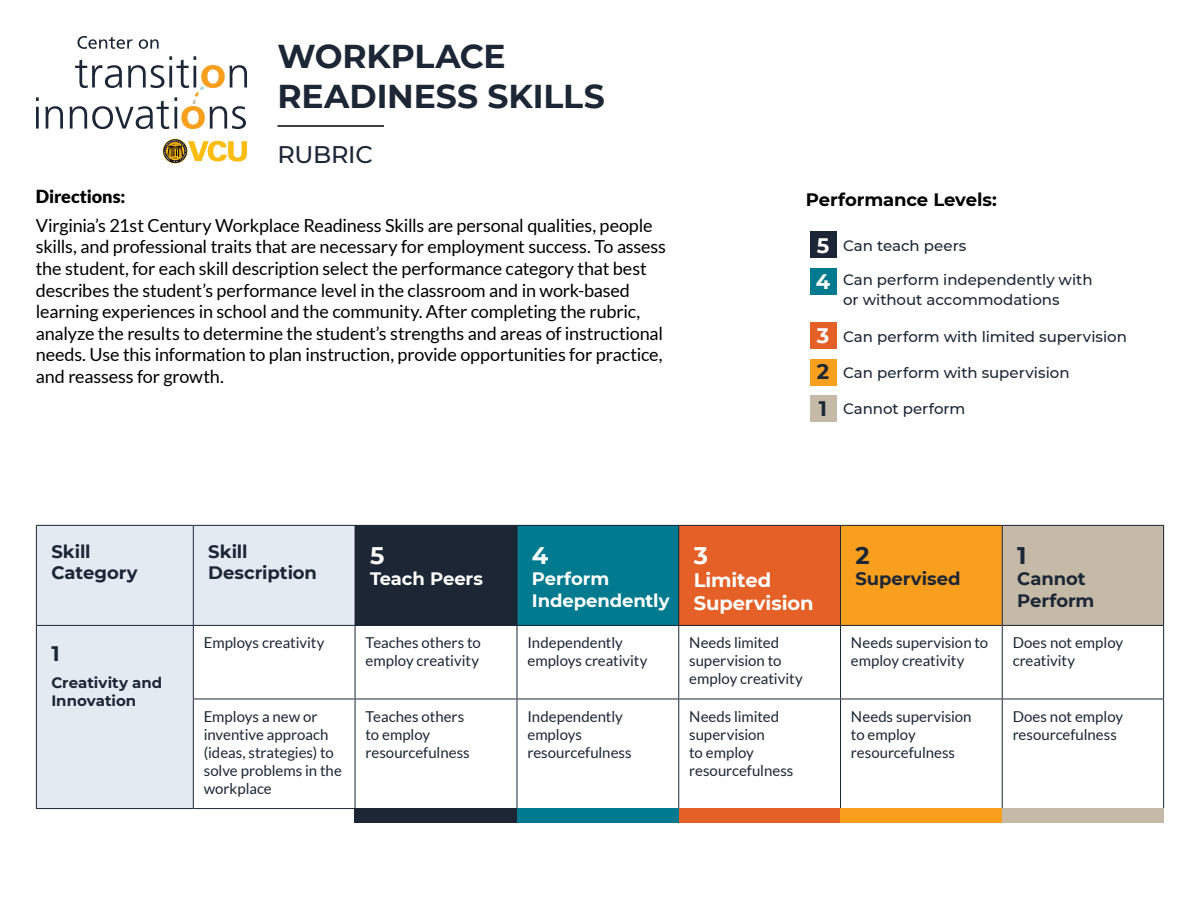
<style>
.page{position:relative;width:1200px;height:900px;background:#fff}
.page>*{position:absolute;margin:0;border:0;box-sizing:border-box;transform-origin:0 0}
.t1{font:700 33px/39.6px "Montserrat";letter-spacing:-.005em;color:#1c2635}
.t2{font:500 24px "Montserrat";letter-spacing:-.01em;color:#1c2635}
.t3{font:700 24px "Montserrat";color:#fff}
.t4{font:700 24px "Montserrat";color:#1c2635}
.t5{font:700 21px "Montserrat";color:#1c2635}
.t6{font:700 19.5px/23.4px "Montserrat";letter-spacing:-.005em;color:#fff}
.t7{font:18px/21.6px "Lato";letter-spacing:-.01em;color:#000}
.t8{font:700 18px/21.6px "Montserrat";letter-spacing:-.005em;color:#1c2635}
.t9{font:700 18px/21.6px "Montserrat";letter-spacing:-.005em;color:#fff}
.t10{font:700 18px "Montserrat";letter-spacing:-.005em;color:#000}
.t11{font:900 18px "Lato";letter-spacing:-.005em;color:#000}
.t12{font:15px/18px "Lato";color:#1c2635}
.t13{font:500 15px/19.8px "Montserrat";color:#1c2635;text-align:center}
.t14{font:700 15px/18px "Montserrat";color:#1c2635}
.s1{font-weight:700;font-size:21px;color:#fff}
.s2{font-weight:700;font-size:21px}
</style>
<div class="page">
<svg style="left:36px;top:56px;width:211px;height:73px"></svg>
<svg style="left:77px;top:36px;width:82px;height:13px"></svg>
<svg style="left:163px;top:139px;width:84px;height:24px"></svg>
<hr style="left:278px;top:125px;width:106px;height:2px;background:#000">
<div style="left:810px;top:231px;width:27px;height:27px;background:#1c2635"></div>
<div style="left:810px;top:268px;width:27px;height:27px;background:#007a8f"></div>
<div style="left:810px;top:322px;width:27px;height:28px;background:#e56027"></div>
<div style="left:810px;top:359px;width:27px;height:27px;background:#f89f1d"></div>
<div style="left:810px;top:395px;width:27px;height:27px;background:#c5b9a7"></div>
<svg style="left:37px;top:526px;width:318px;height:282px;fill:#e4eaf2"></svg>
<div style="left:355px;top:525px;width:162px;height:100px;background:#1c2635"></div>
<div style="left:517px;top:525px;width:162px;height:100px;background:#007a8f"></div>
<div style="left:679px;top:525px;width:161px;height:100px;background:#e56027"></div>
<div style="left:840px;top:525px;width:162px;height:100px;background:#f89f1d"></div>
<div style="left:1002px;top:525px;width:162px;height:100px;background:#c5b9a7"></div>
<svg style="left:194px;top:700px;width:808px;height:108px"></svg>
<hr style="left:36px;top:526px;width:1px;height:99px;background:#1c2635">
<hr style="left:193px;top:526px;width:1px;height:99px;background:#1c2635">
<hr style="left:517px;top:526px;width:1px;height:99px;background:#1c2635">
<hr style="left:678px;top:526px;width:1px;height:99px;background:#1c2635">
<hr style="left:840px;top:526px;width:1px;height:99px;background:#1c2635">
<hr style="left:1002px;top:526px;width:1px;height:99px;background:#1c2635">
<hr style="left:517px;top:626px;width:1px;height:73px;background:#1c2635">
<hr style="left:678px;top:626px;width:1px;height:73px;background:#1c2635">
<hr style="left:840px;top:626px;width:1px;height:73px;background:#1c2635">
<hr style="left:1002px;top:626px;width:1px;height:73px;background:#1c2635">
<hr style="left:193px;top:699px;width:162px;height:1px;background:#1c2635">
<hr style="left:517px;top:699px;width:1px;height:109px;background:#1c2635">
<hr style="left:678px;top:699px;width:1px;height:109px;background:#1c2635">
<hr style="left:840px;top:699px;width:1px;height:109px;background:#1c2635">
<hr style="left:1002px;top:699px;width:1px;height:109px;background:#1c2635">
<hr style="left:193px;top:808px;width:162px;height:1px;background:#1c2635">
<hr style="left:36px;top:525px;width:157px;height:1px;background:#1c2635">
<hr style="left:193px;top:525px;width:162px;height:1px;background:#1c2635">
<hr style="left:517px;top:525px;width:162px;height:1px;background:#1c2635">
<hr style="left:679px;top:525px;width:161px;height:1px;background:#1c2635">
<hr style="left:840px;top:525px;width:162px;height:1px;background:#1c2635">
<hr style="left:1002px;top:525px;width:162px;height:1px;background:#1c2635">
<hr style="left:1163px;top:526px;width:1px;height:99px;background:#1c2635">
<hr style="left:36px;top:625px;width:157px;height:1px;background:#1c2635">
<hr style="left:193px;top:625px;width:162px;height:1px;background:#1c2635">
<hr style="left:355px;top:625px;width:162px;height:1px;background:#1c2635">
<hr style="left:517px;top:625px;width:162px;height:1px;background:#1c2635">
<hr style="left:679px;top:625px;width:161px;height:1px;background:#1c2635">
<hr style="left:840px;top:625px;width:162px;height:1px;background:#1c2635">
<hr style="left:1002px;top:625px;width:162px;height:1px;background:#1c2635">
<hr style="left:36px;top:626px;width:1px;height:73px;background:#1c2635">
<hr style="left:36px;top:699px;width:1px;height:109px;background:#1c2635">
<hr style="left:36px;top:808px;width:157px;height:1px;background:#1c2635">
<hr style="left:1163px;top:626px;width:1px;height:73px;background:#1c2635">
<hr style="left:355px;top:699px;width:162px;height:1px;background:#1c2635">
<hr style="left:517px;top:699px;width:162px;height:1px;background:#1c2635">
<hr style="left:679px;top:699px;width:161px;height:1px;background:#1c2635">
<hr style="left:840px;top:699px;width:162px;height:1px;background:#1c2635">
<hr style="left:1002px;top:699px;width:162px;height:1px;background:#1c2635">
<hr style="left:1163px;top:699px;width:1px;height:109px;background:#1c2635">
<hr style="left:193px;top:626px;width:1px;height:73px;background:#1c2635">
<hr style="left:355px;top:626px;width:1px;height:73px;background:#1c2635">
<hr style="left:193px;top:699px;width:1px;height:109px;background:#1c2635">
<hr style="left:355px;top:699px;width:1px;height:109px;background:#1c2635">
<div style="left:355px;top:808px;width:162px;height:15px;background:#1c2635"></div>
<div style="left:517px;top:808px;width:162px;height:15px;background:#007a8f"></div>
<div style="left:679px;top:808px;width:161px;height:15px;background:#e56027"></div>
<div style="left:840px;top:808px;width:162px;height:15px;background:#f89f1d"></div>
<div style="left:1002px;top:808px;width:162px;height:15px;background:#c5b9a7"></div>
<h1 class="t1" style="left:278px;top:35px;width:329px">WORKPLACE<br>READINESS SKILLS</h1>
<h1 class="t2" style="left:278px;top:138px;width:97px">RUBRIC</h1>
<h2 class="t11" style="left:36px;top:186px;width:91px">Directions:</h2>
<p class="t7" style="left:36px;top:214px;width:632px">Virginia’s 21st Century Workplace Readiness Skills are personal qualities, people skills, and professional traits that are necessary for employment success. To assess the student, for each skill description select the performance category that best describes the student’s performance level in the classroom and in work-based learning experiences in school and the community. After completing the rubric, analyze the results to determine the student’s strengths and areas of instructional needs. Use this information to plan instruction, provide opportunities for practice, and reassess for growth.</p>
<h2 class="t10" style="left:806px;top:187px;width:192px">Performance Levels:</h2>
<p class="t13" style="left:817px;top:235px;width:151px"><span class="s1">5</span> Can teach peers</p>
<p class="t13" style="left:816px;top:270px;width:278px"><span class="s1">4</span> Can perform independently with or without accommodations</p>
<p class="t13" style="left:817px;top:326px;width:312px"><span class="s1">3</span> Can perform with limited supervision</p>
<p class="t13" style="left:817px;top:362px;width:254px"><span class="s2">2</span> Can perform with supervision</p>
<p class="t13" style="left:819px;top:398px;width:148px"><span class="s2">1</span> Cannot perform</p>
<p class="t8" style="left:51px;top:540px;width:88px">Skill<br>Category</p>
<p class="t8" style="left:208px;top:540px;width:110px">Skill<br>Description</p>
<p class="t3" style="left:370px;top:538px;width:16px">5</p>
<p class="t9" style="left:370px;top:567px;width:114px">Teach Peers</p>
<p class="t3" style="left:532px;top:538px;width:18px">4</p>
<p class="t9" style="left:532px;top:567px;width:139px">Perform<br>Independently</p>
<p class="t3" style="left:694px;top:538px;width:16px">3</p>
<p class="t6" style="left:694px;top:567px;width:121px">Limited<br>Supervision</p>
<p class="t4" style="left:855px;top:538px;width:16px">2</p>
<p class="t8" style="left:855px;top:567px;width:107px">Supervised</p>
<p class="t4" style="left:1017px;top:538px;width:11px">1</p>
<p class="t8" style="left:1017px;top:567px;width:79px">Cannot<br>Perform</p>
<p class="t5" style="left:51px;top:638px;width:10px">1</p>
<p class="t14" style="left:51px;top:673px;width:112px">Creativity and<br>Innovation</p>
<p class="t12" style="left:204px;top:633px;width:122px">Employs creativity</p>
<p class="t12" style="left:366px;top:633px;width:117px">Teaches others to employ creativity</p>
<p class="t12" style="left:528px;top:633px;width:121px">Independently employs creativity</p>
<p class="t12" style="left:689px;top:633px;width:115px">Needs limited supervision to employ creativity</p>
<p class="t12" style="left:851px;top:633px;width:139px">Needs supervision to employ creativity</p>
<p class="t12" style="left:1013px;top:633px;width:112px">Does not employ creativity</p>
<p class="t12" style="left:204px;top:707px;width:140px">Employs a new or inventive approach (ideas, strategies) to solve problems in the workplace</p>
<p class="t12" style="left:366px;top:707px;width:106px">Teaches others to employ resourcefulness</p>
<p class="t12" style="left:527px;top:707px;width:106px">Independently employs resourcefulness</p>
<p class="t12" style="left:689px;top:707px;width:106px">Needs limited supervision<br>to employ resourcefulness</p>
<p class="t12" style="left:851px;top:707px;width:122px">Needs supervision to employ resourcefulness</p>
<p class="t12" style="left:1013px;top:707px;width:112px">Does not employ resourcefulness</p>
</div>
